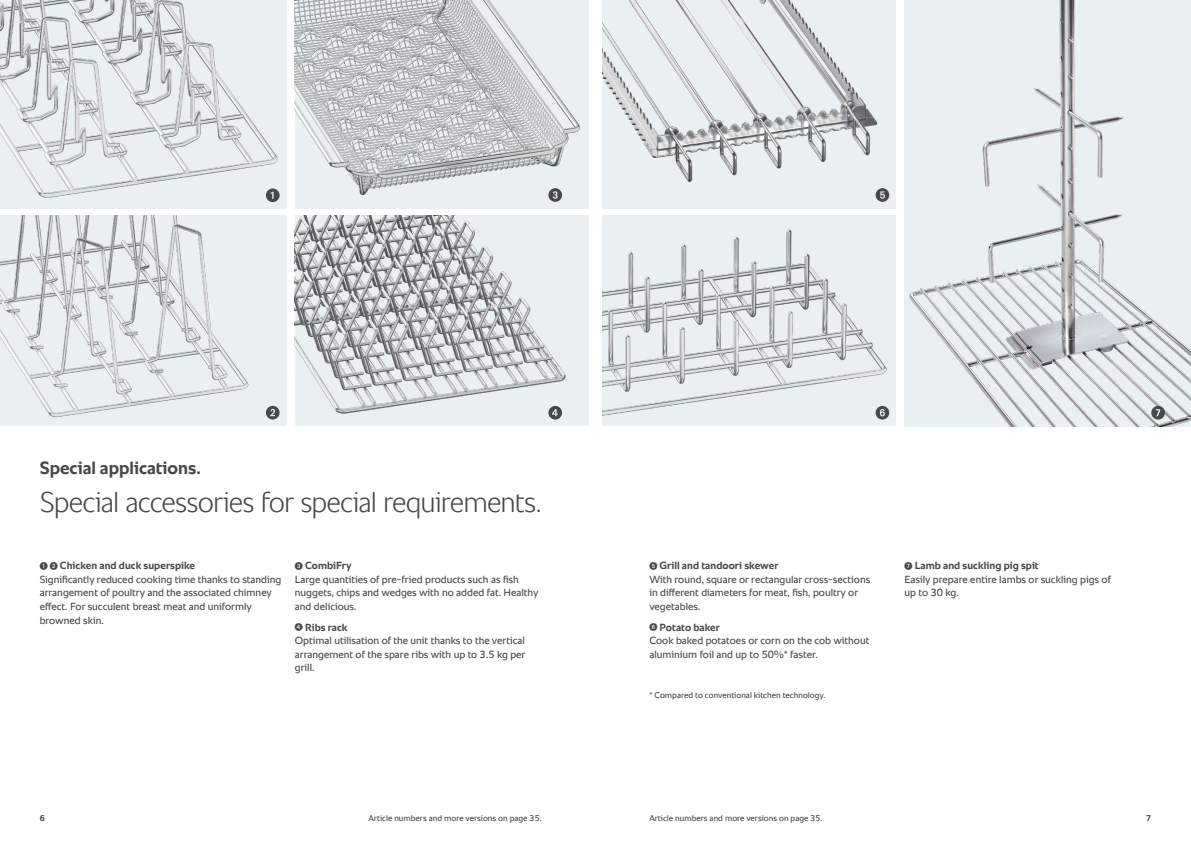
<style>
.page{position:relative;width:1191px;height:842px;background:#fff}
.page>*{position:absolute;margin:0;border:0;box-sizing:border-box;transform-origin:0 0}
.t1{font:300 29px "RATIONAL Sans TT";letter-spacing:-.03em;color:#484847}
.t2{font:700 18px "RATIONAL Sans TT";color:#484847}
.t3{font:10.5px/13.6px "RATIONAL Sans TT";color:#484847}
.t4{font:8.5px "RATIONAL Sans TT";color:#484847}
.t5{font:700 8.5px "RATIONAL Sans TT";color:#484847}
.s1{font-family:"European Pi One";font-size:8px}
.s2{font-weight:700}
</style>
<div class="page">
<img style="left:0;top:0;width:286px;height:209px">
<svg style="left:266px;top:188px;width:13px;height:14px"></svg>
<img style="left:0;top:215px;width:286px;height:211px">
<svg style="left:266px;top:406px;width:13px;height:13px"></svg>
<img style="left:602px;top:215px;width:294px;height:211px">
<svg style="left:875px;top:406px;width:14px;height:14px"></svg>
<img style="left:602px;top:0;width:294px;height:209px">
<svg style="left:875px;top:188px;width:14px;height:14px"></svg>
<img style="left:295px;top:0;width:293px;height:209px">
<svg style="left:548px;top:188px;width:14px;height:14px"></svg>
<img style="left:295px;top:215px;width:293px;height:211px">
<svg style="left:548px;top:406px;width:14px;height:14px"></svg>
<img style="left:904px;top:0;width:287px;height:426px">
<svg style="left:1151px;top:406px;width:14px;height:14px"></svg>
<h2 class="t2" style="left:40px;top:455px;width:162px">Special applications.</h2>
<h1 class="t1" style="left:40px;top:481px;width:503px">Special accessories for special requirements.</h1>
<p class="t3" style="left:40px;top:559px;width:243px"><span class="s1">1 2</span> <span class="s2">Chicken and duck superspike<br></span>Significantly reduced cooking time thanks to standing arrangement of poultry and the associated chimney effect. For succulent breast meat and uniformly browned skin.</p>
<p class="t3" style="left:649px;top:559px;width:222px"><span class="s1">5</span> <span class="s2">Grill and tandoori skewer<br></span>With round, square or rectangular cross-sections in different diameters for meat, fish, poultry or vegetables.</p>
<p class="t3" style="left:649px;top:620px;width:221px"><span class="s1">6</span> <span class="s2">Potato baker<br></span>Cook baked potatoes or corn on the cob without aluminium foil and up to 50%* faster.</p>
<p class="t3" style="left:295px;top:559px;width:245px"><span class="s1">3</span> <span class="s2">CombiFry<br></span>Large quantities of pre-fried products such as fish nuggets, chips and wedges with no added fat. Healthy and delicious.</p>
<p class="t3" style="left:295px;top:620px;width:232px"><span class="s1">4</span> <span class="s2">Ribs rack<br></span>Optimal utilisation of the unit thanks to the vertical arrangement of the spare ribs with up to 3.5 kg per grill.</p>
<p class="t4" style="left:649px;top:689px;width:178px">* Compared to conventional kitchen technology.</p>
<p class="t3" style="left:904px;top:559px;width:208px"><span class="s1">7</span> <span class="s2">Lamb and suckling pig spit<br></span>Easily prepare entire lambs or suckling pigs of up to 30 kg.</p>
<p class="t5" style="left:40px;top:812px;width:7px">6</p>
<p class="t4" style="left:368px;top:812px;width:175px">Article numbers and more versions on page 35.</p>
<p class="t4" style="left:649px;top:812px;width:175px">Article numbers and more versions on page 35.</p>
<p class="t5" style="left:1146px;top:812px;width:7px">7</p>
</div>
